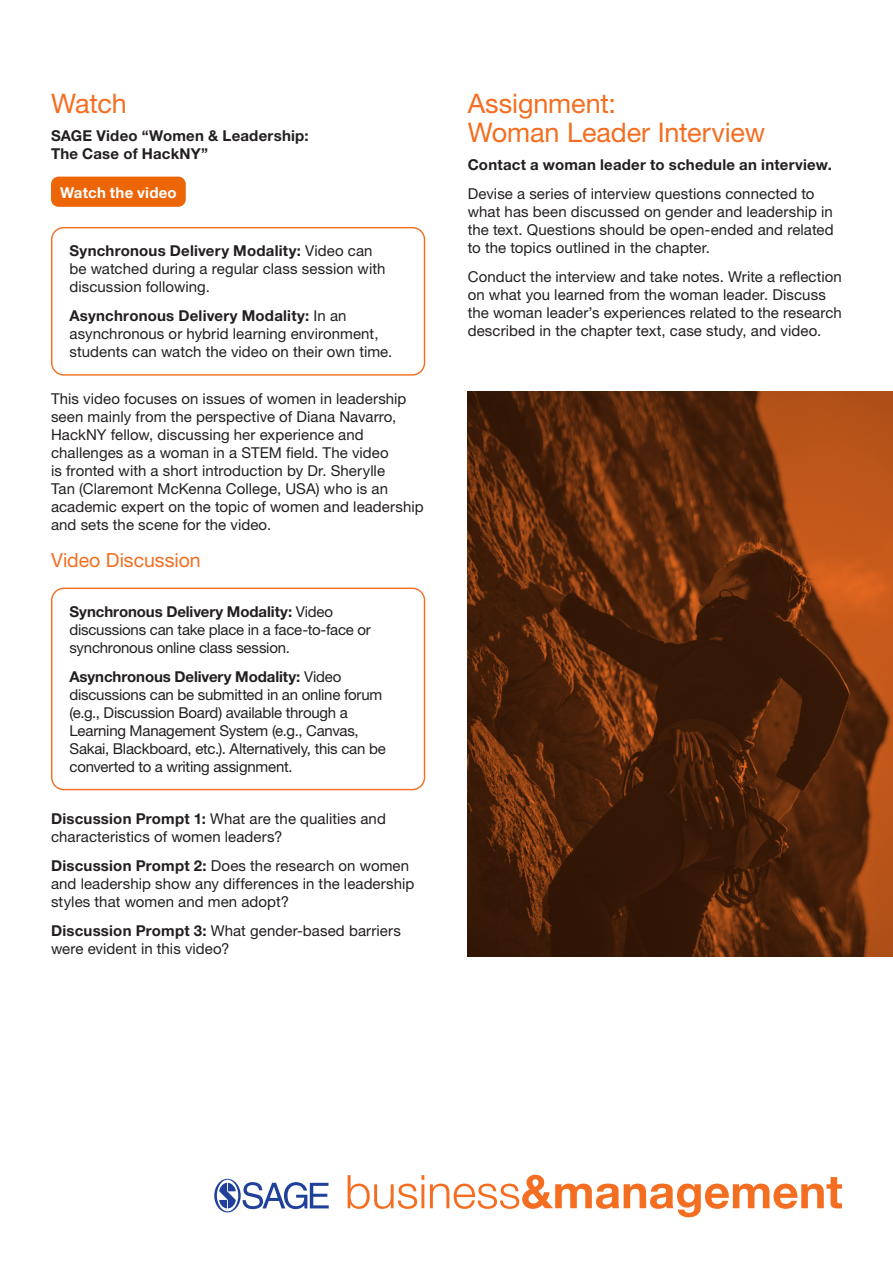
<style>
.page{position:relative;width:893px;height:1263px;background:#fff}
.page>*{position:absolute;margin:0;border:0;box-sizing:border-box;transform-origin:0 0}
.Subheader{font:27px/29px "Helvetica Neue LT Std";letter-spacing:-.005em;color:#f36e21}
.Subheader2{font:19.5px "Helvetica Neue LT Std";letter-spacing:-.005em;color:#f36e21}
.Copy{font:15px/18px "Helvetica Neue LT Std";letter-spacing:.005em;color:#231f20}
.Copy-2{font:15px/18px "Helvetica Neue LT Std";letter-spacing:-.015em;color:#231f20}
.Copy-3{font:700 15px/18px "Helvetica Neue LT Std";letter-spacing:.015em;color:#231f20}
.Copy-4{font:700 15px "Helvetica Neue LT Std";letter-spacing:.015em;color:#fff}
.s1{font-weight:700}
</style>
<div class="page">
<div style="left:51px;top:177px;width:135px;height:30px;background:#ec6608;border-radius:7px"></div>
<div style="left:51px;top:227px;width:374px;height:149px;border:1px solid #f36e21;border-radius:12px"></div>
<div style="left:51px;top:588px;width:374px;height:202px;border:1px solid #f36e21;border-radius:12px"></div>
<svg style="left:214px;top:1179px;width:115px;height:33px"></svg>
<svg style="left:348px;top:1175px;width:494px;height:42px"></svg>
<img style="left:468px;top:391px;width:425px;height:566px">
<p class="Subheader" style="left:51px;top:88px;width:77px">Watch</p>
<p class="Copy-3" style="left:51px;top:126px;width:259px">SAGE Video “Women &amp; Leadership:<br>The Case of HackNY”</p>
<p class="Copy-4" style="left:60px;top:183px;width:118px">Watch the video</p>
<p class="Copy" style="left:69px;top:242px;width:317px"><span class="s1">Synchronous Delivery Modality:</span> Video can be watched during a regular class session with discussion following.</p>
<p class="Copy" style="left:69px;top:307px;width:324px"><span class="s1">Asynchronous Delivery Modality:</span> In an asynchronous or hybrid learning environment, students can watch the video on their own time.</p>
<p class="Copy" style="left:51px;top:390px;width:374px">This video focuses on issues of women in leadership seen mainly from the perspective of Diana Navarro, HackNY fellow, discussing her experience and challenges as a woman in a STEM field. The video<br>is fronted with a short introduction by Dr. Sherylle<br>Tan (Claremont McKenna College, USA) who is an academic expert on the topic of women and leadership and sets the scene for the video.</p>
<p class="Subheader2" style="left:51px;top:549px;width:151px">Video Discussion</p>
<p class="Copy-2" style="left:69px;top:602px;width:303px"><span class="s1">Synchronous Delivery Modality:</span> Video discussions can take place in a face-to-face or synchronous online class session.</p>
<p class="Copy-2" style="left:69px;top:667px;width:318px"><span class="s1">Asynchronous Delivery Modality:</span> Video discussions can be submitted in an online forum (e.g., Discussion Board) available through a Learning Management System (e.g., Canvas, Sakai, Blackboard, etc.). Alternatively, this can be converted to a writing assignment.</p>
<p class="Copy" style="left:51px;top:810px;width:336px"><span class="s1">Discussion Prompt 1:</span> What are the qualities and characteristics of women leaders?</p>
<p class="Copy" style="left:51px;top:857px;width:365px"><span class="s1">Discussion Prompt 2:</span> Does the research on women and leadership show any differences in the leadership styles that women and men adopt?</p>
<p class="Copy" style="left:51px;top:922px;width:351px"><span class="s1">Discussion Prompt 3:</span> What gender-based barriers were evident in this video?</p>
<p class="Subheader" style="left:468px;top:88px;width:299px">Assignment:<br>Woman Leader Interview</p>
<p class="Copy-3" style="left:468px;top:155px;width:366px">Contact a woman leader to schedule an interview.</p>
<p class="Copy" style="left:468px;top:184px;width:367px">Devise a series of interview questions connected to what has been discussed on gender and leadership in the text. Questions should be open-ended and related to the topics outlined in the chapter.</p>
<p class="Copy" style="left:468px;top:268px;width:376px">Conduct the interview and take notes. Write a reflection on what you learned from the woman leader. Discuss the woman leader’s experiences related to the research described in the chapter text, case study, and video.</p>
</div>
